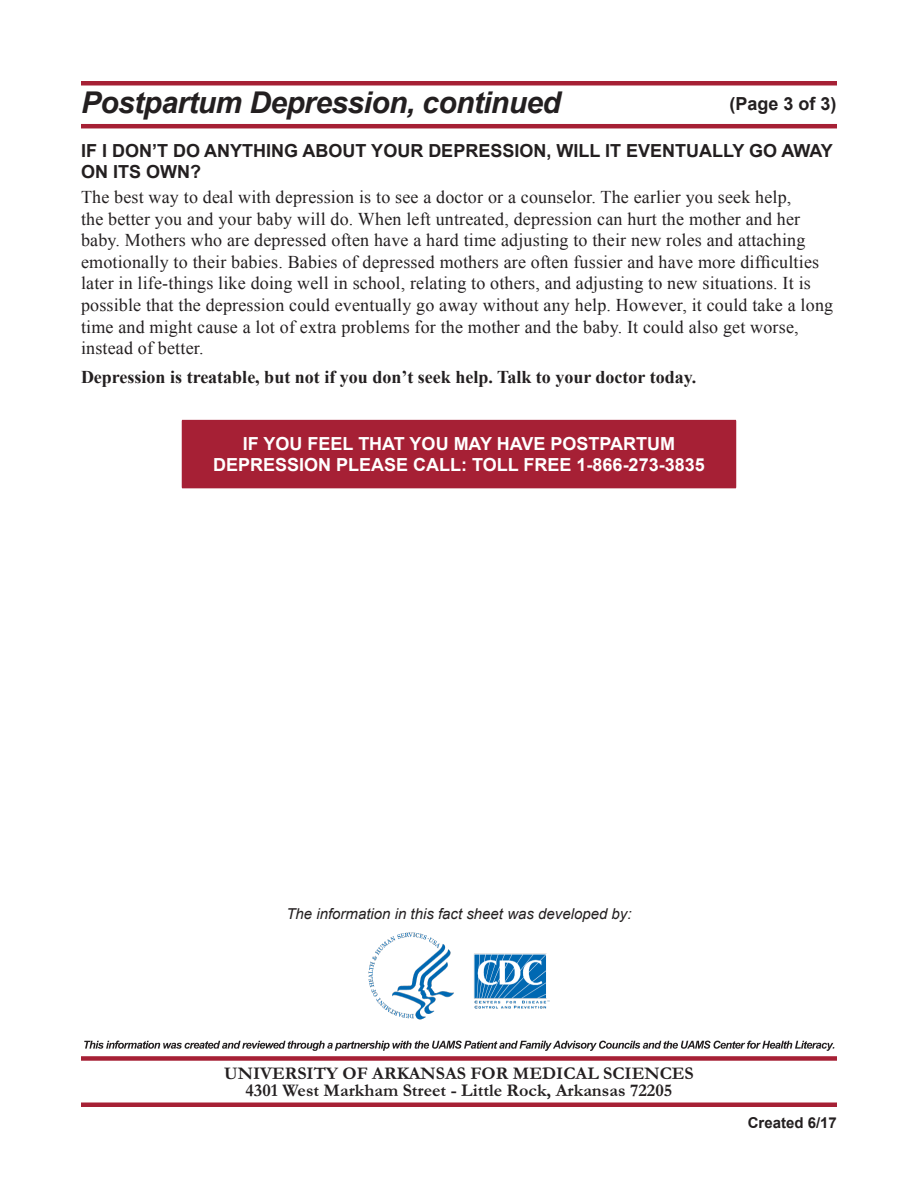
<style>
.page{position:relative;width:918px;height:1188px;background:#fff}
.page>*{position:absolute;margin:0;border:0;box-sizing:border-box;transform-origin:0 0}
.t1{font:italic 700 30px "Arial";letter-spacing:-.02em;color:#231f20}
.t2{font:18px/21.6px "Times New Roman";letter-spacing:.01em;color:#231f20}
.t3{font:700 18px/16.5px "Garamond";color:#231f20;text-align:center}
.t4{font:700 18px/21.6px "Arial";color:#231f20}
.t5{font:700 18px/21.6px "Arial";color:#fff;text-align:center}
.t6{font:700 18px "Times New Roman";color:#231f20}
.t7{font:italic 15px "Arial";color:#231f20}
.t8{font:700 15px "Arial";color:#231f20}
</style>
<div class="page">
<div style="left:81px;top:1102px;width:756px;height:5px;background:#a62035"></div>
<div style="left:81px;top:1056px;width:756px;height:5px;background:#a62035"></div>
<svg style="left:84px;top:1041px;width:750px;height:10px"></svg>
<div style="left:81px;top:81px;width:756px;height:5px;background:#a62035"></div>
<hr style="left:81px;top:124px;width:756px;height:4px;background:#a62035">
<div style="left:182px;top:420px;width:554px;height:68px;background:#a62035"></div>
<hr style="left:182px;top:488px;width:554px;height:1px;background:#a62035">
<img style="left:369px;top:933px;width:180px;height:86px">
<p class="t1" style="left:81px;top:83px;width:481px">Postpartum Depression, continued</p>
<p class="t4" style="left:729px;top:93px;width:109px">(Page 3 of 3)</p>
<p class="t4" style="left:81px;top:140px;width:753px">IF I DON’T DO ANYTHING ABOUT YOUR DEPRESSION, WILL IT EVENTUALLY GO AWAY<br>ON ITS OWN?</p>
<p class="t2" style="left:81px;top:186px;width:754px">The best way to deal with depression is to see a doctor or a counselor. The earlier you seek help,<br>the better you and your baby will do. When left untreated, depression can hurt the mother and her baby. Mothers who are depressed often have a hard time adjusting to their new roles and attaching emotionally to their babies. Babies of depressed mothers are often fussier and have more difficulties later in life-things like doing well in school, relating to others, and adjusting to new situations. It is possible that the depression could eventually go away without any help. However, it could take a long time and might cause a lot of extra problems for the mother and the baby. It could also get worse, instead of better.</p>
<p class="t6" style="left:81px;top:364px;width:617px">Depression is treatable, but not if you don’t seek help. Talk to your doctor today.</p>
<p class="t5" style="left:213px;top:433px;width:493px">IF YOU FEEL THAT YOU MAY HAVE POSTPARTUM<br>DEPRESSION PLEASE CALL: TOLL FREE 1-866-273-3835</p>
<p class="t7" style="left:286px;top:904px;width:347px">The information in this fact sheet was developed by:</p>
<p class="t3" style="left:224px;top:1065px;width:471px">UNIVERSITY OF ARKANSAS FOR MEDICAL SCIENCES<br>4301 West Markham Street - Little Rock, Arkansas 72205</p>
<p class="t8" style="left:748px;top:1112px;width:91px">Created 6/17</p>
</div>
